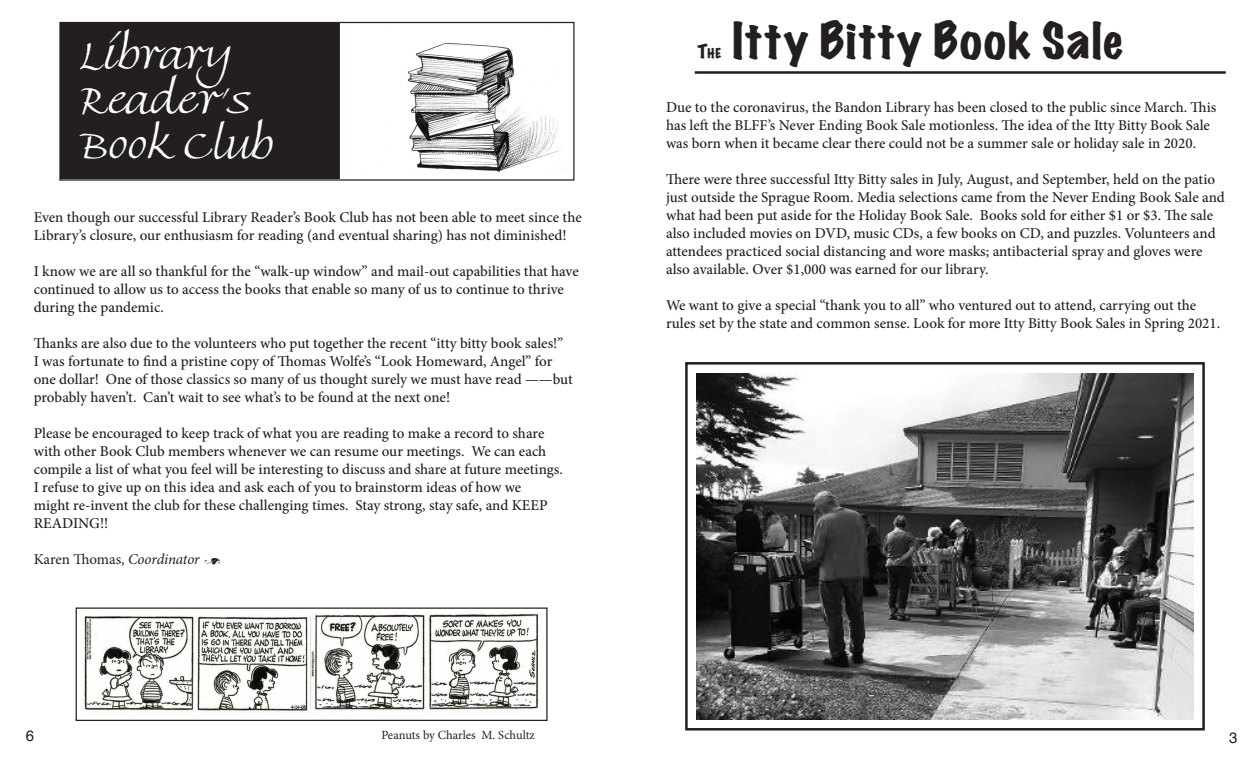
<style>
.page{position:relative;width:1260px;height:765px;background:#fff}
.page>*{position:absolute;margin:0;border:0;box-sizing:border-box;transform-origin:0 0}
.t1{font:expanded 45px "Marker Felt";letter-spacing:.035em;color:#231f20}
.t2{font:37.5px "Fine Hand Plain";letter-spacing:-.04em;color:#fff}
.t3{font:37.5px "Fine Hand Plain";letter-spacing:-.02em;color:#fff}
.t4{font:500 15px/18px "Minion Pro";color:#231f20}
.t5{font:15px "Minion Pro";letter-spacing:-.01em;color:#231f20}
.t6{font:15px "Helvetica";color:#231f20}
.t7{font:12.5px "Minion Pro";letter-spacing:-.005em;color:#231f20}
.t8{font:12.5px "Type Embellishments One Let Plain";color:#231f20}
.t9{font:expanded 12.25px "Marker Felt";color:#231f20}
.s1{font-style:italic}
.s2{font-size:17.5px}
</style>
<div class="page">
<div style="left:61px;top:23px;width:278px;height:155px;background:#231f20"></div>
<div style="left:60px;top:22px;width:280px;height:157px;border:1px solid #231f20"></div>
<img style="left:376px;top:43px;width:185px;height:130px">
<div style="left:59px;top:22px;width:516px;height:159px;border:1px solid #231f20"></div>
<img style="left:697px;top:374px;width:496px;height:346px">
<div style="left:685px;top:362px;width:520px;height:369px;border:2px solid #231f20"></div>
<hr style="left:695px;top:71px;width:531px;height:3px;background:#231f20">
<img style="left:82px;top:614px;width:459px;height:99px">
<div style="left:76px;top:608px;width:472px;height:113px;border:1px solid #231f20"></div>
<p class="t2" style="left:81px;top:33px;width:153px">Library</p>
<p class="t2" style="left:81px;top:78px;width:172px">Reader’s</p>
<p class="t3" style="left:81px;top:123px;width:195px">Book Club</p>
<p class="t4" style="left:34px;top:209px;width:550px">Even though our successful Library Reader’s Book Club has not been able to meet since the<br>Library’s closure, our enthusiasm for reading (and eventual sharing) has not diminished!</p>
<p class="t4" style="left:34px;top:263px;width:547px">I know we are all so thankful for the “walk-up window” and mail-out capabilities that have continued to allow us to access the books that enable so many of us to continue to thrive during the pandemic.</p>
<p class="t4" style="left:34px;top:335px;width:541px">Thanks are also due to the volunteers who put together the recent “itty bitty book sales!”<br>I was fortunate to find a pristine copy of Thomas Wolfe’s “Look Homeward, Angel” for one dollar! One of those classics so many of us thought surely we must have read ——but probably haven’t. Can’t wait to see what’s to be found at the next one!</p>
<p class="t4" style="left:34px;top:425px;width:531px">Please be encouraged to keep track of what you are reading to make a record to share with other Book Club members whenever we can resume our meetings. We can each compile a list of what you feel will be interesting to discuss and share at future meetings.<br>I refuse to give up on this idea and ask each of you to brainstorm ideas of how we<br>might re-invent the club for these challenging times. Stay strong, stay safe, and KEEP READING!!</p>
<p class="t5" style="left:34px;top:550px;width:168px">Karen Thomas, <span class="s1">Coordinator</span></p>
<p class="t9" style="left:698px;top:44px;width:25px"><span class="s2">T</span>he</p>
<p class="t1" style="left:733px;top:6px;width:392px">Itty Bitty Book Sale</p>
<p class="t4" style="left:666px;top:98px;width:552px">Due to the coronavirus, the Bandon Library has been closed to the public since March. This has left the BLFF’s Never Ending Book Sale motionless. The idea of the Itty Bitty Book Sale was born when it became clear there could not be a summer sale or holiday sale in 2020.</p>
<p class="t4" style="left:666px;top:170px;width:560px">There were three successful Itty Bitty sales in July, August, and September, held on the patio just outside the Sprague Room. Media selections came from the Never Ending Book Sale and what had been put aside for the Holiday Book Sale. Books sold for either $1 or $3. The sale also included movies on DVD, music CDs, a few books on CD, and puzzles. Volunteers and attendees practiced social distancing and wore masks; antibacterial spray and gloves were also available. Over $1,000 was earned for our library.</p>
<p class="t4" style="left:666px;top:296px;width:556px">We want to give a special “thank you to all” who ventured out to attend, carrying out the rules set by the state and common sense. Look for more Itty Bitty Book Sales in Spring 2021.</p>
<p class="t8" style="left:711px;top:472px;width:18px">n</p>
<p class="t6" style="left:26px;top:724px;width:10px">6</p>
<p class="t7" style="left:381px;top:727px;width:155px">Peanuts by Charles M. Schultz</p>
<p class="t6" style="left:1229px;top:726px;width:10px">3</p>
</div>
